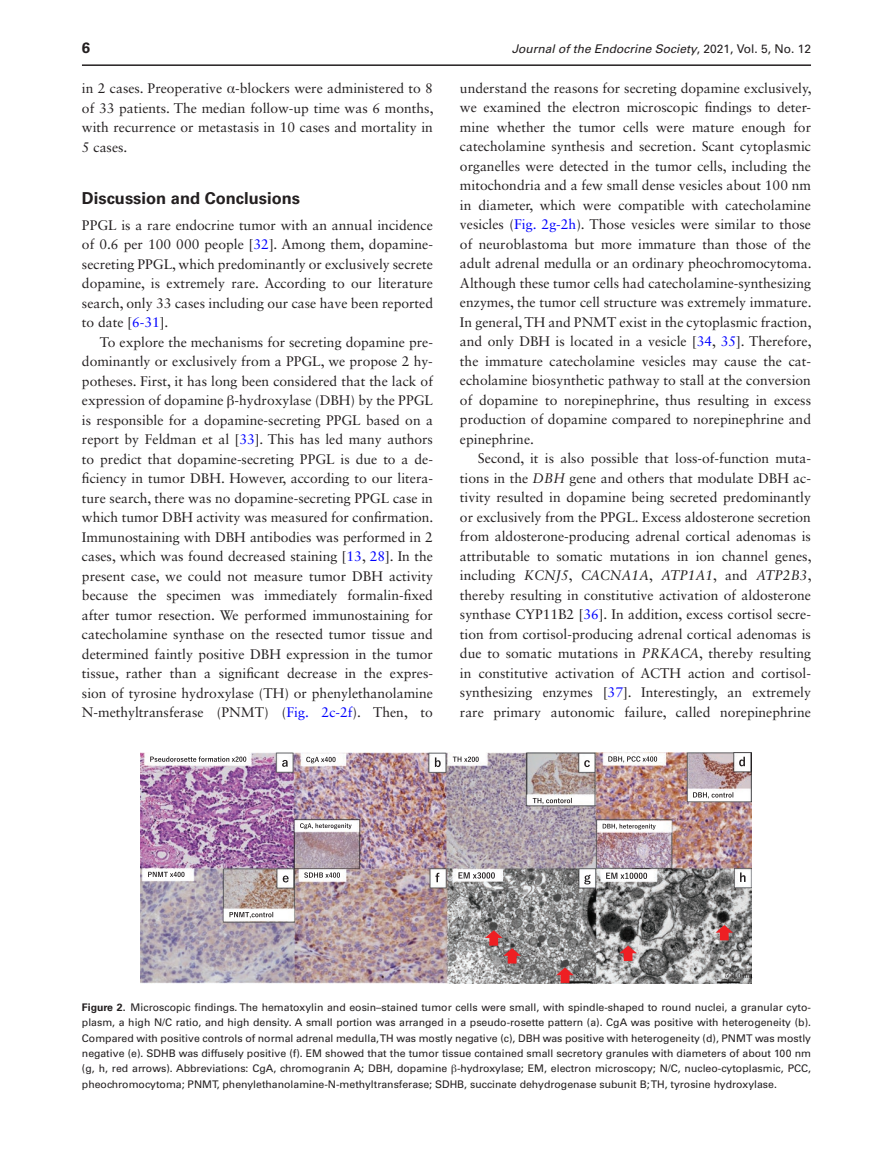
<style>
.page{position:relative;width:893px;height:1174px;background:#fff}
.page>*{position:absolute;margin:0;border:0;box-sizing:border-box;transform-origin:0 0}
.t1{font:700 16.5px "Univers LT Std";color:#231f20}
.t2{font:700 15px "Univers LT Std";color:#231f20}
.t3{font:13.8px/19.5px "Sabon LT Std";color:#231f20;text-align:justify}
.t4{font:italic 12px "Univers LT Std";color:#231f20}
.t5{font:10.5px/15.3px "Univers LT Std";color:#231f20;text-align:justify}
.s1{font-style:normal}
.s2{font-family:"Gandhari Unicode"}
.s3{color:#00f}
.s4{font-style:italic}
.s5{font-weight:700}
</style>
<div class="page">
<hr style="left:82px;top:64px;width:729px;height:2px;background:#231f20">
<img style="left:141px;top:752px;width:611px;height:232px">
<svg style="left:282px;top:760px;width:6px;height:7px"></svg>
<svg style="left:435px;top:757px;width:6px;height:10px"></svg>
<svg style="left:306px;top:756px;width:30px;height:7px"></svg>
<svg style="left:300px;top:823px;width:52px;height:6px"></svg>
<svg style="left:453px;top:756px;width:26px;height:6px"></svg>
<svg style="left:533px;top:798px;width:39px;height:6px"></svg>
<svg style="left:584px;top:760px;width:6px;height:7px"></svg>
<svg style="left:608px;top:756px;width:49px;height:6px"></svg>
<svg style="left:304px;top:872px;width:36px;height:5px"></svg>
<svg style="left:435px;top:872px;width:4px;height:10px"></svg>
<svg style="left:584px;top:874px;width:6px;height:10px"></svg>
<svg style="left:740px;top:872px;width:5px;height:10px"></svg>
<svg style="left:458px;top:872px;width:37px;height:6px"></svg>
<svg style="left:606px;top:872px;width:41px;height:7px"></svg>
<svg style="left:485px;top:930px;width:36px;height:33px"></svg>
<svg style="left:619px;top:945px;width:18px;height:16px"></svg>
<svg style="left:715px;top:925px;width:18px;height:15px"></svg>
<svg style="left:150px;top:756px;width:96px;height:6px"></svg>
<svg style="left:556px;top:967px;width:37px;height:16px"></svg>
<svg style="left:725px;top:973px;width:27px;height:5px"></svg>
<svg style="left:148px;top:871px;width:37px;height:6px"></svg>
<svg style="left:283px;top:875px;width:6px;height:7px"></svg>
<svg style="left:229px;top:912px;width:44px;height:6px"></svg>
<svg style="left:693px;top:792px;width:40px;height:6px"></svg>
<svg style="left:739px;top:756px;width:6px;height:10px"></svg>
<svg style="left:603px;top:823px;width:53px;height:6px"></svg>
<p class="t2" style="left:82px;top:39px;width:10px">6</p>
<p class="t4" style="left:512px;top:42px;width:301px">Journal of the Endocrine Society<span class="s1">, 2021, Vol. 5, No. 12</span></p>
<p class="t3" style="left:82px;top:79px;width:353px">in 2 cases. Preoperative <span class="s2">α</span>-blockers were administered to 8 of 33 patients. The median follow-up time was 6 months, with recurrence or metastasis in 10 cases and mortality in 5 cases.</p>
<p class="t3" style="left:460px;top:78px;width:353px">understand the reasons for secreting dopamine exclusively, we examined the electron microscopic findings to deter&shy;mine whether the tumor cells were mature enough for catecholamine synthesis and secretion. Scant cytoplasmic organelles were detected in the tumor cells, including the mitochondria and a few small dense vesicles about 100 nm in diameter, which were compatible with catecholamine vesicles (<span class="s3">Fig. 2g-2h</span>). Those vesicles were similar to those of neuroblastoma but more immature than those of the adult adrenal medulla or an ordinary pheochromocytoma.<br>Although these tumor cells had catecholamine-synthesizing enzymes, the tumor cell structure was extremely immature.<br>In general, TH and PNMT exist in the cytoplasmic fraction, and only DBH is located in a vesicle [<span class="s3">34</span>, <span class="s3">35</span>]. Therefore, the immature catecholamine vesicles may cause the cat&shy;echolamine biosynthetic pathway to stall at the conversion of dopamine to norepinephrine, thus resulting in excess production of dopamine compared to norepinephrine and epinephrine.</p>
<p class="t3" style="left:460px;top:449px;width:353px;text-indent:18px">Second, it is also possible that loss-of-function muta&shy;tions in the <span class="s4">DBH</span> gene and others that modulate DBH ac&shy;tivity resulted in dopamine being secreted predominantly or exclusively from the PPGL. Excess aldosterone secretion from aldosterone-producing adrenal cortical adenomas is attributable to somatic mutations in ion channel genes, including <span class="s4">KCNJ5</span>, <span class="s4">CACNA1A</span>, <span class="s4">ATP1A1</span>, and <span class="s4">ATP2B3</span>, thereby resulting in constitutive activation of aldosterone synthase CYP11B2 [<span class="s3">36</span>]. In addition, excess cortisol secre&shy;tion from cortisol-producing adrenal cortical adenomas is due to somatic mutations in <span class="s4">PRKACA</span>, thereby resulting in constitutive activation of ACTH action and cortisol&shy;synthesizing enzymes [<span class="s3">37</span>]. Interestingly, an extremely rare primary autonomic failure, called norepinephrine</p>
<p class="t1" style="left:82px;top:189px;width:220px">Discussion and Conclusions</p>
<p class="t3" style="left:82px;top:215px;width:353px">PPGL is a rare endocrine tumor with an annual incidence of 0.6 per 100 000 people [<span class="s3">32</span>]. Among them, dopamine&shy;secreting PPGL, which predominantly or exclusively secrete dopamine, is extremely rare. According to our literature search, only 33 cases including our case have been reported to date [<span class="s3">6-31</span>].</p>
<p class="t3" style="left:82px;top:332px;width:353px;text-indent:18px">To explore the mechanisms for secreting dopamine pre&shy;dominantly or exclusively from a PPGL, we propose 2 hy&shy;potheses. First, it has long been considered that the lack of expression of dopamine <span class="s2">β</span>-hydroxylase (DBH) by the PPGL is responsible for a dopamine-secreting PPGL based on a report by Feldman et al [<span class="s3">33</span>]. This has led many authors to predict that dopamine-secreting PPGL is due to a de&shy;ficiency in tumor DBH. However, according to our litera&shy;ture search, there was no dopamine-secreting PPGL case in which tumor DBH activity was measured for confirmation.<br>Immunostaining with DBH antibodies was performed in 2 cases, which was found decreased staining [<span class="s3">13</span>, <span class="s3">28</span>]. In the present case, we could not measure tumor DBH activity because the specimen was immediately formalin-fixed after tumor resection. We performed immunostaining for catecholamine synthase on the resected tumor tissue and determined faintly positive DBH expression in the tumor tissue, rather than a significant decrease in the expres&shy;sion of tyrosine hydroxylase (TH) or phenylethanolamine N-methyltransferase (PNMT) (<span class="s3">Fig. 2c-2f</span>). Then, to</p>
<p class="t5" style="left:82px;top:999px;width:731px"><span class="s5">Figure 2.</span> Microscopic findings. The hematoxylin and eosin–stained tumor cells were small, with spindle-shaped to round nuclei, a granular cyto&shy;plasm, a high N/C ratio, and high density. A small portion was arranged in a pseudo-rosette pattern (a). CgA was positive with heterogeneity (b).<br>Compared with positive controls of normal adrenal medulla, TH was mostly negative (c), DBH was positive with heterogeneity (d), PNMT was mostly negative (e). SDHB was diffusely positive (f). EM showed that the tumor tissue contained small secretory granules with diameters of about 100 nm (g, h, red arrows). Abbreviations: CgA, chromogranin A; DBH, dopamine <span class="s2">β</span>-hydroxylase; EM, electron microscopy; N/C, nucleo-cytoplasmic, PCC, pheochromocytoma; PNMT, phenylethanolamine-N-methyltransferase; SDHB, succinate dehydrogenase subunit B; TH, tyrosine hydroxylase.</p>
</div>
